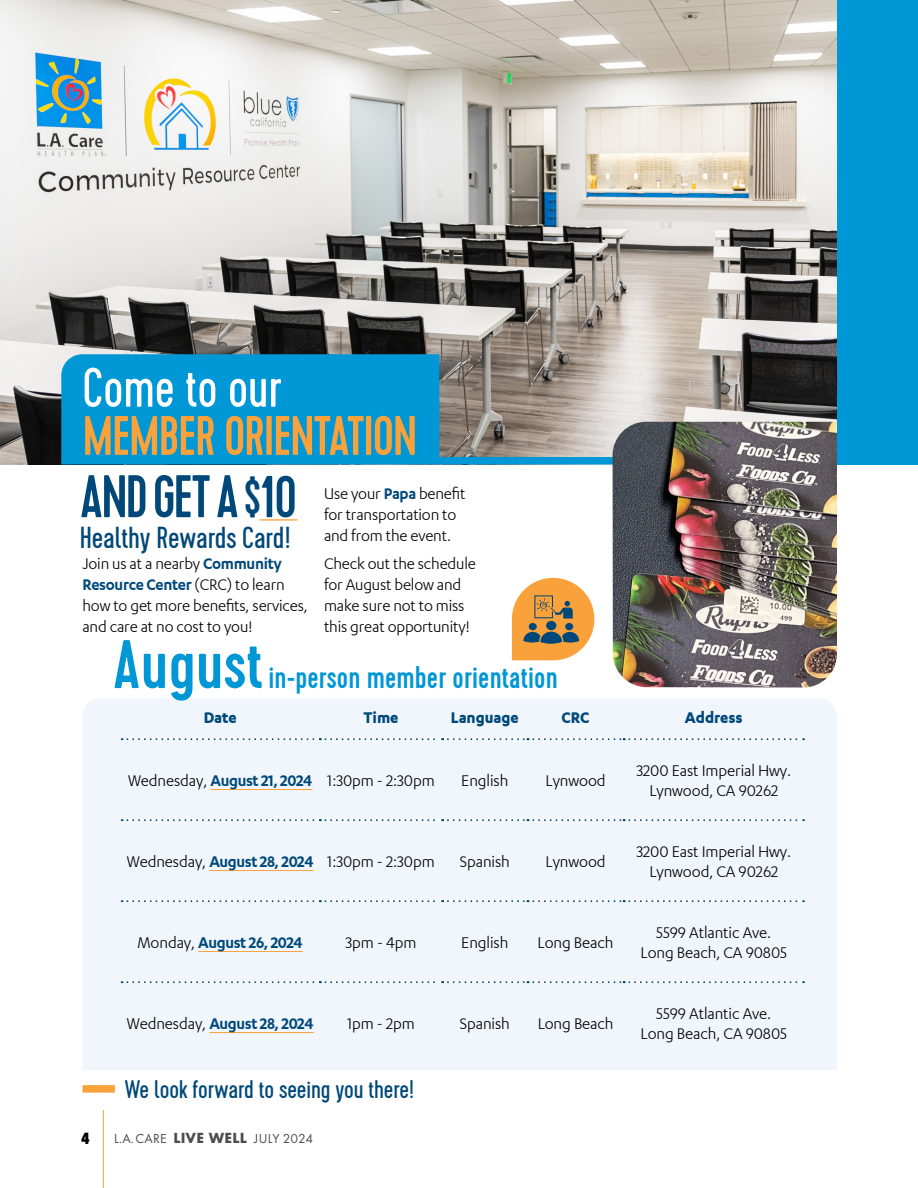
<style>
.page{position:relative;width:918px;height:1188px;background:#fff}
.page>*{position:absolute;margin:0;border:0;box-sizing:border-box;transform-origin:0 0}
.t1{font:500 60px "Cervo";letter-spacing:-.035em;color:#004879;scale:.95 1}
.t2{font:500 55.5px/48.2px "Cervo";letter-spacing:-.02em;color:#f9a13a;scale:.95 1}
.t3{font:500 31.35px "Cervo";letter-spacing:.005em;color:#0097d7;scale:.95 1}
.t4{font:30.45px "Cervo";letter-spacing:-.005em;color:#004879}
.t5{font:25.5px "Cervo";letter-spacing:-.005em;color:#004879}
.t6{font:18px/21px "Karbon";letter-spacing:-.005em;color:#000;text-align:center;scale:.95 1}
.t7{font:600 18px "Karbon";letter-spacing:-.025em;color:#004879;scale:.95 1}
.t8{font:700 18px "Karbon";letter-spacing:-.005em;color:#004879;scale:.95 1}
.t9{font:800 condensed 15px "Futura";color:#000;scale:.95 1}
.t10{font:13.5px "Futura PT";letter-spacing:.02em;color:#4d4d4f}
.s1{font-weight:400;color:#fff}
.s2{font-size:48.9px}
.s3{font-size:58.95px}
.s4{font-weight:600;color:#004879}
.s5{font-size:68.55px}
.s6{font-weight:400;color:#000}
.s7{font-family:"Futura";font-weight:700}
</style>
<div class="page">
<div style="left:625px;top:0;width:293px;height:465px;background:#0097d7"></div>
<img style="left:0;top:0;width:837px;height:465px">
<div style="left:83px;top:699px;width:754px;height:371px;background:#f0f6fc"></div>
<div style="left:61px;top:457px;width:586px;height:8px;background:#0097d7"></div>
<div style="left:61px;top:354px;width:378px;height:104px;background:#0097d7"></div>
<svg style="left:512px;top:578px;width:82px;height:82px"></svg>
<img style="left:613px;top:422px;width:224px;height:266px">
<div style="left:82px;top:1085px;width:33px;height:8px;background:#f9a13a"></div>
<hr style="left:103px;top:1110px;width:1px;height:78px;background:#f9a13a">
<hr style="left:260px;top:519px;width:37px;height:2px;background:#f9a13a">
<svg style="left:122px;top:738px;width:682px;height:2px"></svg>
<svg style="left:122px;top:819px;width:682px;height:2px"></svg>
<svg style="left:122px;top:900px;width:682px;height:2px"></svg>
<svg style="left:122px;top:981px;width:682px;height:2px"></svg>
<hr style="left:211px;top:789px;width:102px;height:1px;background:#f9a13a">
<hr style="left:209px;top:870px;width:105px;height:1px;background:#f9a13a">
<hr style="left:198px;top:951px;width:105px;height:1px;background:#f9a13a">
<hr style="left:209px;top:1032px;width:105px;height:1px;background:#f9a13a">
<h2 class="t2" style="left:82px;top:365px;width:354px"><span class="s1">Come to our<br></span>MEMBER ORIENTATION</h2>
<p class="t1" style="left:80px;top:461px;width:231px">AND GET A<span class="s2">$</span><span class="s3">10</span></p>
<p class="t4" style="left:80px;top:521px;width:213px">Healthy Rewards Card!</p>
<p class="t6" style="left:82px;top:553px;width:239px;text-align:left">Join us at a nearby <span class="s4">Community<br>Resource Center</span> (CRC) to learn how to get more benefits, services, and care at no cost to you!</p>
<p class="t6" style="left:324px;top:483px;width:150px;text-align:left">Use your <span class="s4">Papa</span> benefit for transportation to and from the event.</p>
<p class="t6" style="left:324px;top:553px;width:161px;text-align:left">Check out the schedule for August below and make sure not to miss this great opportunity!</p>
<p class="t3" style="left:112px;top:659px;width:470px"><span class="s5">August</span> in-person member orientation</p>
<p class="t8" style="left:204px;top:708px;width:36px">Date</p>
<p class="t8" style="left:364px;top:708px;width:38px">Time</p>
<p class="t8" style="left:451px;top:708px;width:73px">Language</p>
<p class="t8" style="left:562px;top:708px;width:31px">CRC</p>
<p class="t8" style="left:685px;top:708px;width:62px">Address</p>
<p class="t6" style="left:128px;top:770px;width:324px">Wednesday, <span class="s4">August 21, 2024</span> 1:30pm - 2:30pm</p>
<p class="t6" style="left:461px;top:770px;width:51px">English</p>
<p class="t6" style="left:546px;top:770px;width:65px">Lynwood</p>
<p class="t6" style="left:636px;top:761px;width:165px;line-height:19.5px">3200 East Imperial Hwy.<br>Lynwood, CA 90262</p>
<p class="t6" style="left:127px;top:851px;width:326px">Wednesday, <span class="s4">August 28, 2024</span> 1:30pm - 2:30pm</p>
<p class="t6" style="left:460px;top:851px;width:54px">Spanish</p>
<p class="t6" style="left:546px;top:851px;width:65px">Lynwood</p>
<p class="t6" style="left:636px;top:842px;width:165px;line-height:19.5px">3200 East Imperial Hwy.<br>Lynwood, CA 90262</p>
<p class="t7" style="left:138px;top:933px;width:176px"><span class="s6">Monday,</span> August 26, 2024</p>
<p class="t6" style="left:346px;top:932px;width:76px">3pm - 4pm</p>
<p class="t6" style="left:461px;top:932px;width:51px">English</p>
<p class="t6" style="left:538px;top:932px;width:81px">Long Beach</p>
<p class="t6" style="left:641px;top:923px;width:156px;line-height:19.5px">5599 Atlantic Ave.<br>Long Beach, CA 90805</p>
<p class="t7" style="left:127px;top:1014px;width:198px"><span class="s6">Wednesday,</span> August 28, 2024</p>
<p class="t6" style="left:347px;top:1013px;width:73px">1pm - 2pm</p>
<p class="t6" style="left:460px;top:1013px;width:54px">Spanish</p>
<p class="t6" style="left:538px;top:1013px;width:81px">Long Beach</p>
<p class="t6" style="left:641px;top:1004px;width:156px;line-height:19.5px">5599 Atlantic Ave.<br>Long Beach, CA 90805</p>
<p class="t5" style="left:124px;top:1075px;width:291px">We look forward to seeing you there!</p>
<p class="t9" style="left:81px;top:1129px;width:11px">4</p>
<p class="t10" style="left:114px;top:1131px;width:200px">L.A. CARE <span class="s7">LIVE WELL</span> JULY 2024</p>
</div>
